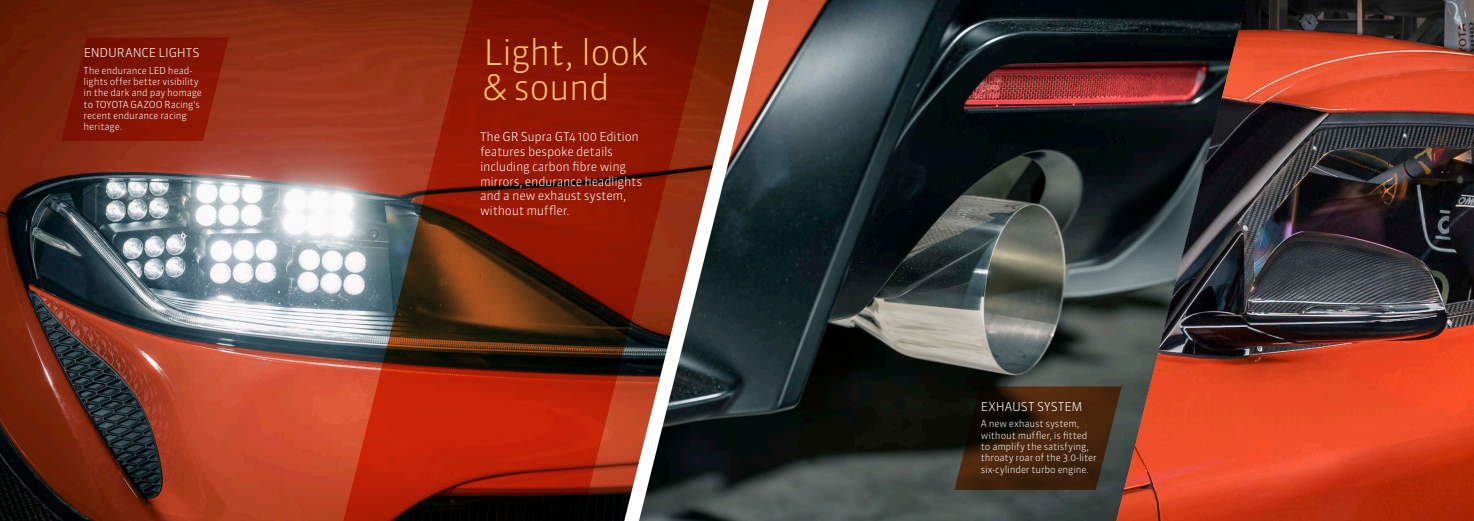
<style>
.page{position:relative;width:1474px;height:521px;background:#fff}
.page>*{position:absolute;margin:0;border:0;box-sizing:border-box;transform-origin:0 0}
.t1{font:300 35px/35px "Sanuk OT";letter-spacing:-.02em;color:#ffc56e}
.t2{font:300 12.25px/14.9px "Sanuk OT";letter-spacing:-.02em;color:#fff}
.t3{font:300 12.25px "Sanuk OT";color:#fff}
.t4{font:300 9.62px/11.4px "Sanuk OT";letter-spacing:-.015em;color:#fff}
</style>
<div class="page">
<img style="left:754px;top:0;width:362px;height:521px">
<img style="left:0;top:0;width:754px;height:521px">
<img style="left:1116px;top:0;width:357px;height:521px">
<svg style="left:341px;top:0;width:372px;height:521px;background:#842e1b"></svg>
<svg style="left:61px;top:38px;width:168px;height:103px;background:#831605"></svg>
<svg style="left:954px;top:386px;width:167px;height:104px;background:#39210f"></svg>
<p class="t2" style="left:84px;top:45px;width:117px">ENDURANCE LIGHTS</p>
<p class="t4" style="left:84px;top:64px;width:120px">The endurance LED head&shy;lights offer better visibility in the dark and pay homage to TOYOTA GAZOO Racing's recent endurance racing heritage.</p>
<h1 class="t1" style="left:483px;top:34px;width:166px">Light, look &amp; sound</h1>
<p class="t2" style="left:480px;top:129px;width:163px">The GR Supra GT4 100 Edition features bespoke details including carbon fibre wing mirrors, endurance headlights and a new exhaust system, without muffler.</p>
<p class="t3" style="left:980px;top:399px;width:103px">EXHAUST SYSTEM</p>
<p class="t4" style="left:980px;top:418px;width:117px">A new exhaust system, without muffler, is fitted to amplify the satisfying, throaty roar of the 3.0-liter six-cylinder turbo engine.</p>
</div>
